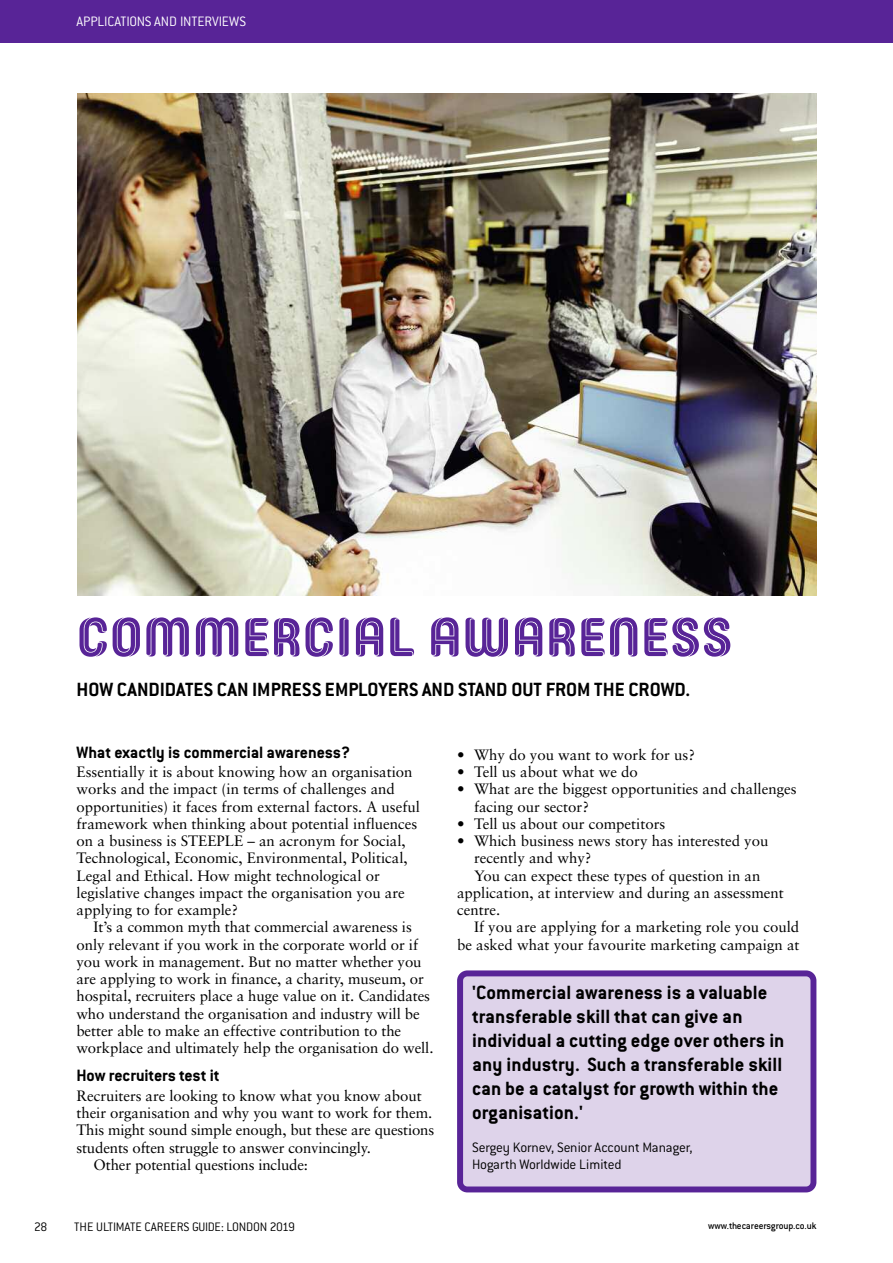
<style>
.page{position:relative;width:893px;height:1263px;background:#fff}
.page>*{position:absolute;margin:0;border:0;box-sizing:border-box;transform-origin:0 0}
.t1{font:54px "Core Escher A";color:#582497}
.t2{font:700 21px/24px "Conduit ITC";letter-spacing:.005em;color:#000}
.t3{font:700 18px "Conduit ITC";color:#000}
.t4{font:15px/17.2px "Sabon";color:#000}
.t5{font:300 15px/16.5px "Conduit ITC";letter-spacing:-.01em;color:#000}
.t6{font:300 15px "Conduit ITC";color:#fff}
.t7{font:300 13.5px "Conduit ITC";letter-spacing:-.02em;color:#000}
.t8{font:500 10.5px "Conduit ITC";letter-spacing:-.01em;color:#000}
</style>
<div class="page">
<div style="left:0;top:0;width:893px;height:43px;background:#582497"></div>
<svg style="left:457px;top:970px;width:359px;height:222px;background:#d3c5e3"></svg>
<img style="left:78px;top:94px;width:738px;height:501px">
<p class="t6" style="left:77px;top:17px;width:171px">APPLICATIONS AND INTERVIEWS</p>
<p class="t6" style="left:77px;top:17px;width:158px">WARWICK A D YOUR CA EER</p>
<h1 class="t1" style="left:77px;top:618px;width:657px">COMMERCIAL AWARENESS</h1>
<h2 class="t2" style="left:77px;top:679px;width:615px">HOW CANDIDATES CAN IMPRESS EMPLOYERS AND STAND OUT FROM THE CROWD.</h2>
<p class="t3" style="left:77px;top:746px;width:275px">What exactly is commercial awareness?</p>
<p class="t4" style="left:77px;top:764px;width:345px">Essentially it is about knowing how an organisation works and the impact (in terms of challenges and opportunities) it faces from external factors. A useful framework when thinking about potential influences on a business is STEEPLE – an acronym for Social, Technological, Economic, Environmental, Political, Legal and Ethical. How might technological or legislative changes impact the organisation you are applying to for example?</p>
<p class="t4" style="left:76px;top:920px;width:359px;text-indent:17px">It’s a common myth that commercial awareness is only relevant if you work in the corporate world or if you work in management. But no matter whether you are applying to work in finance, a charity, museum, or hospital, recruiters place a huge value on it. Candidates who understand the organisation and industry will be better able to make an effective contribution to the workplace and ultimately help the organisation do well.</p>
<p class="t3" style="left:77px;top:1070px;width:144px">How recruiters test it</p>
<p class="t4" style="left:77px;top:1088px;width:347px">Recruiters are looking to know what you know about</p>
<p class="t4" style="left:77px;top:1105px;width:357px">their organisation and why you want to work for them.</p>
<p class="t4" style="left:76px;top:1123px;width:359px">This might sound simple enough, but these are questions</p>
<p class="t4" style="left:76px;top:1140px;width:296px">students often struggle to answer convincingly.</p>
<p class="t4" style="left:94px;top:1157px;width:216px">Other potential questions include:</p>
<p class="t4" style="left:457px;top:747px;width:239px">• Why do you want to work for us?</p>
<p class="t4" style="left:457px;top:764px;width:182px">• Tell us about what we do</p>
<p class="t4" style="left:474px;top:782px;width:324px;text-indent:-17px">• What are the biggest opportunities and challenges facing our sector?</p>
<p class="t4" style="left:457px;top:816px;width:210px">• Tell us about our competitors</p>
<p class="t4" style="left:457px;top:833px;width:313px">• Which business news story has interested you</p>
<p class="t4" style="left:474px;top:851px;width:119px">recently and why?</p>
<p class="t4" style="left:474px;top:868px;width:288px">You can expect these types of question in an</p>
<p class="t4" style="left:457px;top:885px;width:328px">application, at interview and during an assessment</p>
<p class="t4" style="left:457px;top:902px;width:45px">centre.</p>
<p class="t4" style="left:474px;top:920px;width:327px">If you are applying for a marketing role you could</p>
<p class="t4" style="left:457px;top:937px;width:344px">be asked what your favourite marketing campaign at</p>
<h2 class="t2" style="left:472px;top:982px;width:314px">'Commercial awareness is a valuable transferable skill that can give an individual a cutting edge over others in any industry. Such a transferable skill can be a catalyst for growth within the organisation.'</h2>
<p class="t5" style="left:472px;top:1141px;width:222px">Sergey Kornev, Senior Account Manager,<br>Hogarth Worldwide Limited</p>
<p class="t7" style="left:34px;top:1223px;width:15px">28</p>
<p class="t7" style="left:74px;top:1223px;width:222px">THE ULTIMATE CAREERS GUIDE: LONDON 2019</p>
<p class="t8" style="left:708px;top:1222px;width:110px">www.thecareersgroup.co.uk</p>
</div>
